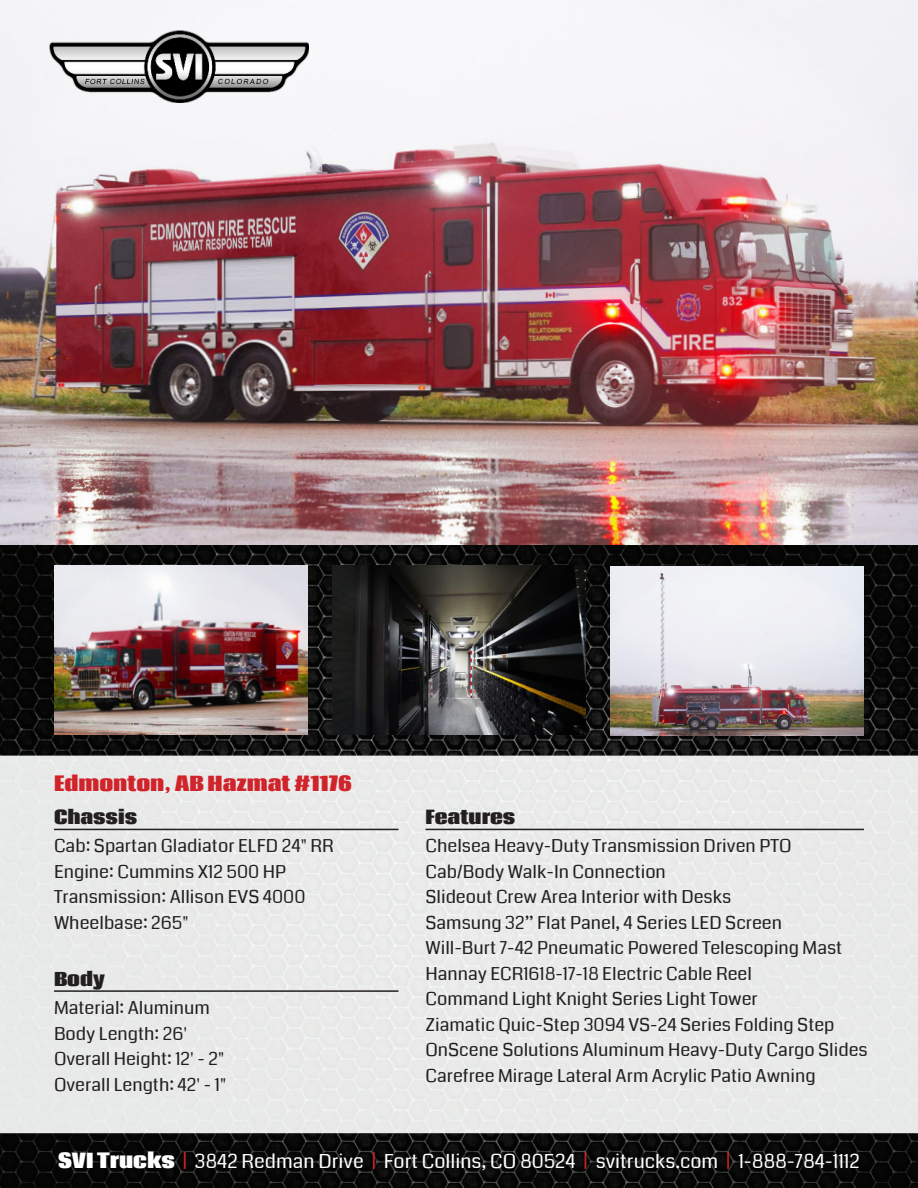
<style>
.page{position:relative;width:918px;height:1188px;background:#fff}
.page>*{position:absolute;margin:0;border:0;box-sizing:border-box;transform-origin:0 0}
.t1{font:19.5px "Coda";color:#fff}
.t2{font:800 19.5px "Coda";color:#d1232a}
.t3{font:18px/25.5px "Coda";color:#231f20}
.t4{font:800 18px "Coda";color:#231f20}
.s1{font-weight:800}
.s2{color:#d1232a}
</style>
<div class="page">
<img style="left:0;top:544px;width:918px;height:644px">
<hr style="left:54px;top:829px;width:345px;height:1px;background:#231f20">
<hr style="left:54px;top:990px;width:345px;height:2px;background:#231f20">
<hr style="left:426px;top:829px;width:438px;height:1px;background:#231f20">
<img style="left:54px;top:565px;width:254px;height:169px">
<img style="left:332px;top:565px;width:254px;height:169px">
<img style="left:610px;top:567px;width:254px;height:169px">
<img style="left:0;top:0;width:918px;height:544px">
<img style="left:50px;top:30px;width:259px;height:72px">
<p class="t2" style="left:54px;top:775px;width:299px">Edmonton, AB Hazmat #1176</p>
<p class="t4" style="left:54px;top:808px;width:85px">Chassis</p>
<p class="t3" style="left:54px;top:833px;width:281px">Cab: Spartan Gladiator ELFD 24" RR<br>Engine: Cummins X12 500 HP<br>Transmission: Allison EVS 4000<br>Wheelbase: 265"</p>
<p class="t4" style="left:54px;top:971px;width:52px">Body</p>
<p class="t3" style="left:54px;top:996px;width:174px">Material: Aluminum<br>Body Length: 26'<br>Overall Height: 12' - 2"<br>Overall Length: 42' - 1"</p>
<p class="t4" style="left:426px;top:808px;width:91px">Features</p>
<p class="t3" style="left:426px;top:833px;width:444px">Chelsea Heavy-Duty Transmission Driven PTO Cab/Body Walk-In Connection<br>Slideout Crew Area Interior with Desks<br>Samsung 32” Flat Panel, 4 Series LED Screen<br>Will-Burt 7-42 Pneumatic Powered Telescoping Mast Hannay ECR1618-17-18 Electric Cable Reel<br>Command Light Knight Series Light Tower<br>Ziamatic Quic-Step 3094 VS-24 Series Folding Step OnScene Solutions Aluminum Heavy-Duty Cargo Slides Carefree Mirage Lateral Arm Acrylic Patio Awning</p>
<p class="t1" style="left:58px;top:1152px;width:803px"><span class="s1">SVI Trucks</span> <span class="s2">|</span> 3842 Redman Drive <span class="s2">|</span> Fort Collins, CO 80524 <span class="s2">|</span> svitrucks.com <span class="s2">|</span> 1-888-784-1112</p>
</div>
